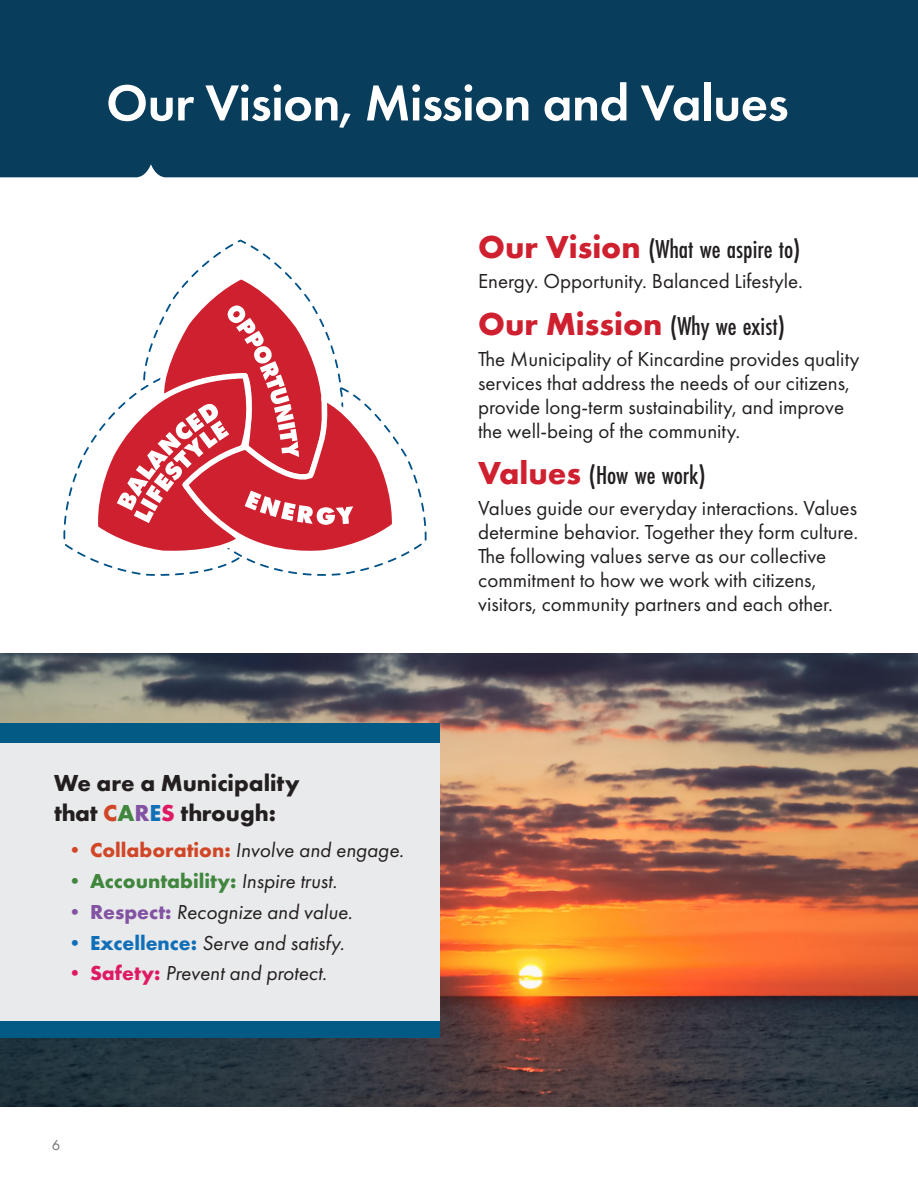
<style>
.page{position:relative;width:918px;height:1188px;background:#fff}
.page>*{position:absolute;margin:0;border:0;box-sizing:border-box;transform-origin:0 0}
.t1{font:600 52.5px "Futura PT";letter-spacing:-.01em;color:#fff}
.t2{font:500 27px "Futura PT Cond";color:#231f20}
.t3{font:700 24px/30px "Futura PT";color:#231f20}
.t4{font:21px/24px "Futura PT";color:#231f20}
.t5{font:italic 21px "Futura PT";color:#231f20}
.t6{font:700 21px "Futura PT";color:#40863e}
.t7{font:15px "Futura PT";color:#737473}
.s1{color:#d04627}
.s2{color:#40863e}
.s3{color:#8253a2}
.s4{color:#116fb8}
.s5{color:#df1a65}
.s6{font-style:normal;color:#d04627}
.s7{font-weight:700;font-style:normal;color:#d04627}
.s8{font-weight:400}
.s9{font-weight:400;font-style:italic;color:#231f20}
.s10{font-style:normal;color:#8253a2}
.s11{font-weight:700;font-style:normal;color:#8253a2}
.s12{font-style:normal;color:#116fb8}
.s13{font-weight:700;font-style:normal;color:#116fb8}
.s14{font-style:normal;color:#df1a65}
.s15{font-weight:700;font-style:normal;color:#df1a65}
.s16{font-family:"Futura PT";font-weight:700;font-size:33px;color:#cf202f}
</style>
<div class="page">
<img style="left:0;top:653px;width:918px;height:454px">
<svg style="left:193px;top:240px;width:95px;height:34px"></svg>
<svg style="left:401px;top:448px;width:26px;height:109px"></svg>
<svg style="left:63px;top:274px;width:336px;height:302px"></svg>
<div style="left:0;top:0;width:918px;height:177px;background:#093d5c"></div>
<div style="left:0;top:723px;width:439px;height:20px;background:#025a85"></div>
<div style="left:0;top:1017px;width:439px;height:20px;background:#025a85"></div>
<div style="left:0;top:743px;width:439px;height:278px;background:#e9eaeb"></div>
<h1 class="t1" style="left:106px;top:70px;width:684px">Our Vision, Mission and Values</h1>
<p class="t3" style="left:54px;top:767px;width:247px">We are a Municipality that <span class="s1">C</span><span class="s2">A</span><span class="s3">R</span><span class="s4">E</span><span class="s5">S</span> through:</p>
<p class="t5" style="left:64px;top:838px;width:341px"><span class="s6">•</span> <span class="s7">Collaboration:</span> Involve and engage.</p>
<p class="t6" style="left:64px;top:867px;width:274px"><span class="s8">•</span> Accountability: <span class="s9">Inspire trust.</span></p>
<p class="t5" style="left:64px;top:899px;width:290px"><span class="s10">•</span> <span class="s11">Respect:</span> Recognize and value.</p>
<p class="t5" style="left:64px;top:930px;width:282px"><span class="s12">•</span> <span class="s13">Excellence:</span> Serve and satisfy.</p>
<p class="t5" style="left:64px;top:961px;width:264px"><span class="s14">•</span> <span class="s15">Safety:</span> Prevent and protect.</p>
<p class="t7" style="left:52px;top:1136px;width:10px">6</p>
<h2 class="t2" style="left:478px;top:233px;width:324px"><span class="s16">Our Vision</span> (What we aspire to)</h2>
<p class="t4" style="left:478px;top:269px;width:326px">Energy. Opportunity. Balanced Lifestyle.</p>
<h2 class="t2" style="left:478px;top:310px;width:308px"><span class="s16">Our Mission</span> (Why we exist)</h2>
<p class="t4" style="left:478px;top:346px;width:383px">The Municipality of Kincardine provides quality services that address the needs of our citizens, provide long-term sustainability, and improve the well-being of the community.</p>
<h2 class="t2" style="left:478px;top:459px;width:229px"><span class="s16">Values</span> (How we work)</h2>
<p class="t4" style="left:478px;top:496px;width:382px">Values guide our everyday interactions. Values determine behavior. Together they form culture.<br>The following values serve as our collective commitment to how we work with citizens, visitors, community partners and each other.</p>
</div>
